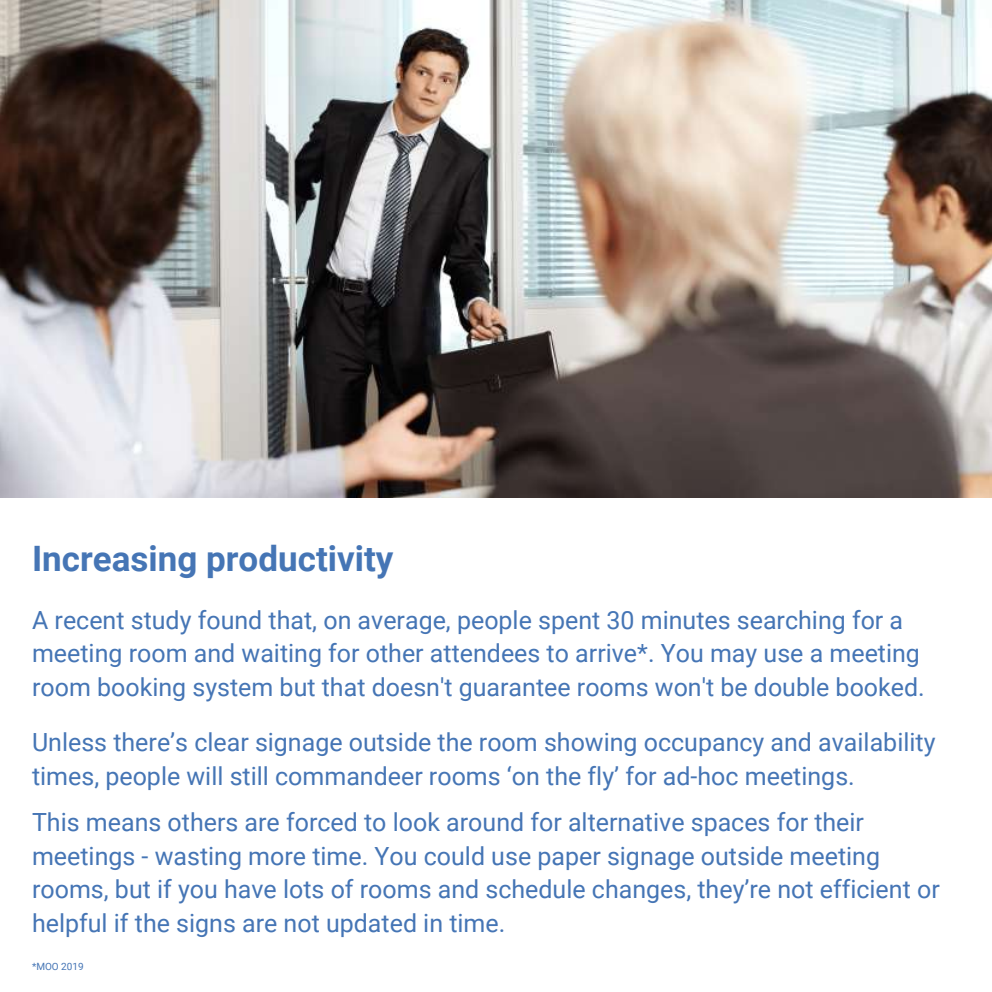
<style>
.page{position:relative;width:992px;height:992px;background:#fff}
.page>*{position:absolute;margin:0;border:0;box-sizing:border-box;transform-origin:0 0}
.t1{font:700 35px "Roboto";color:#4575b5}
.t2{font:25px/33.8px "Roboto";color:#4575b5}
.t3{font:10px "Roboto";color:#4575b5}
</style>
<div class="page">
<img style="left:0;top:0;width:992px;height:497px">
<h1 class="t1" style="left:32px;top:539px;width:363px">Increasing productivity</h1>
<p class="t2" style="left:32px;top:603px;width:894px">A recent study found that, on average, people spent 30 minutes searching for a meeting room and waiting for other attendees to arrive*. You may use a meeting room booking system but that doesn't guarantee rooms won't be double booked.</p>
<p class="t2" style="left:32px;top:726px;width:905px">Unless there’s clear signage outside the room showing occupancy and availability times, people will still commandeer rooms ‘on the fly’ for ad-hoc meetings.</p>
<p class="t2" style="left:32px;top:805px;width:909px">This means others are forced to look around for alternative spaces for their meetings - wasting more time. You could use paper signage outside meeting rooms, but if you have lots of rooms and schedule changes, they’re not efficient or helpful if the signs are not updated in time.</p>
<p class="t3" style="left:32px;top:960px;width:53px">*MOO 2019</p>
</div>
